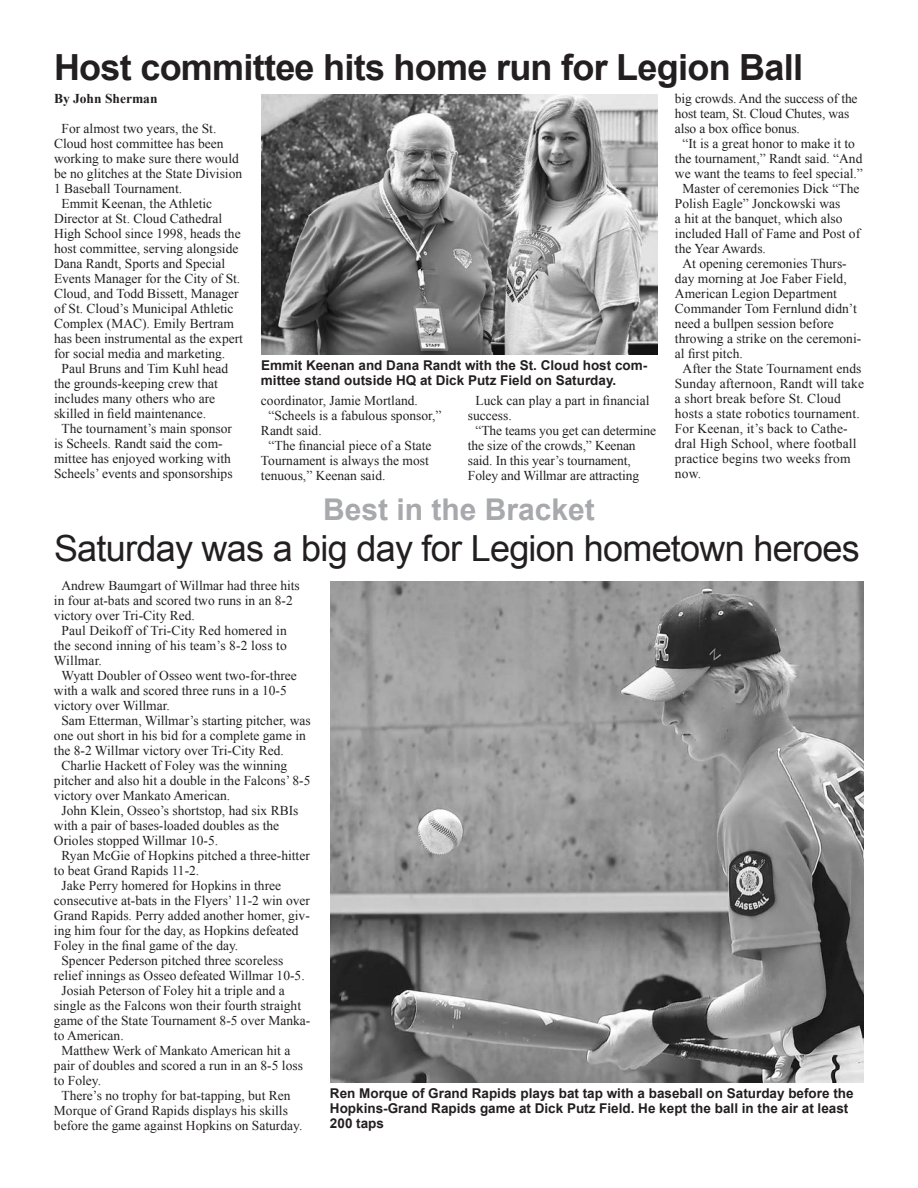
<style>
.page{position:relative;width:918px;height:1188px;background:#fff}
.page>*{position:absolute;margin:0;border:0;box-sizing:border-box;transform-origin:0 0}
.t1{font:36px "Arial";letter-spacing:-.02em;color:#231f20}
.t2{font:700 36px "Arial";letter-spacing:-.02em;color:#231f20}
.t3{font:700 30px "Arial";color:#a8a9ad}
.t4{font:13.5px/15px "Times New Roman";color:#231f20}
.t5{font:700 13.5px/15px "Arial";color:#231f20}
.t6{font:700 13.5px "Times New Roman";color:#231f20}
</style>
<div class="page">
<img style="left:261px;top:95px;width:396px;height:260px">
<img style="left:330px;top:582px;width:534px;height:500px">
<p class="t2" style="left:54px;top:44px;width:751px">Host committee hits home run for Legion Ball</p>
<p class="t6" style="left:54px;top:89px;width:105px">By John Sherman</p>
<p class="t4" style="left:54px;top:121px;width:190px;text-indent:8px">For almost two years, the St.<br>Cloud host committee has been working to make sure there would be no glitches at the State Division<br>1 Baseball Tournament.</p>
<p class="t4" style="left:54px;top:196px;width:191px;text-indent:8px">Emmit Keenan, the Athletic<br>Director at St. Cloud Cathedral<br>High School since 1998, heads the host committee, serving alongside<br>Dana Randt, Sports and Special<br>Events Manager for the City of St.<br>Cloud, and Todd Bissett, Manager of St. Cloud’s Municipal Athletic<br>Complex (MAC). Emily Bertram has been instrumental as the expert for social media and marketing.</p>
<p class="t4" style="left:54px;top:361px;width:176px;text-indent:8px">Paul Bruns and Tim Kuhl head the grounds-keeping crew that includes many others who are skilled in field maintenance.</p>
<p class="t4" style="left:54px;top:421px;width:180px;text-indent:8px">The tournament’s main sponsor is Scheels. Randt said the com&shy;mittee has enjoyed working with<br>Scheels’ events and sponsorships</p>
<p class="t4" style="left:675px;top:91px;width:184px">big crowds. And the success of the host team, St. Cloud Chutes, was also a box office bonus.</p>
<p class="t4" style="left:675px;top:136px;width:189px;text-align:center">“It is a great honor to make it to the tournament,” Randt said. “And we want the teams to feel special.”</p>
<p class="t4" style="left:675px;top:181px;width:187px;text-indent:8px">Master of ceremonies Dick “The<br>Polish Eagle” Jonckowski was<br>a hit at the banquet, which also included Hall of Fame and Post of the Year Awards.</p>
<p class="t4" style="left:675px;top:256px;width:188px;text-indent:8px">At opening ceremonies Thurs&shy;day morning at Joe Faber Field,<br>American Legion Department<br>Commander Tom Fernlund didn’t need a bullpen session before throwing a strike on the ceremoni&shy;al first pitch.</p>
<p class="t4" style="left:675px;top:361px;width:191px;text-indent:8px">After the State Tournament ends<br>Sunday afternoon, Randt will take a short break before St. Cloud hosts a state robotics tournament.<br>For Keenan, it’s back to Cathe&shy;dral High School, where football practice begins two weeks from now.</p>
<p class="t5" style="left:261px;top:359px;width:388px">Emmit Keenan and Dana Randt with the St. Cloud host com&shy;mittee stand outside HQ at Dick Putz Field on Saturday.</p>
<p class="t4" style="left:468px;top:393px;width:183px;text-indent:8px">Luck can play a part in financial success.</p>
<p class="t4" style="left:468px;top:423px;width:190px;text-indent:8px">“The teams you get can determine the size of the crowds,” Keenan said. In this year’s tournament,<br>Foley and Willmar are attracting</p>
<p class="t4" style="left:261px;top:393px;width:158px">coordinator, Jamie Mortland.</p>
<p class="t4" style="left:261px;top:408px;width:182px;text-indent:8px">“Scheels is a fabulous sponsor,”<br>Randt said.</p>
<p class="t4" style="left:261px;top:438px;width:172px;text-indent:8px">“The financial piece of a State<br>Tournament is always the most tenuous,” Keenan said.</p>
<p class="t3" style="left:323px;top:490px;width:273px">Best in the Bracket</p>
<p class="t1" style="left:54px;top:525px;width:807px">Saturday was a big day for Legion hometown heroes</p>
<p class="t4" style="left:54px;top:578px;width:247px;text-indent:8px">Andrew Baumgart of Willmar had three hits in four at-bats and scored two runs in an 8-2 victory over Tri-City Red.</p>
<p class="t4" style="left:54px;top:623px;width:234px;text-align:justify;text-indent:8px">Paul Deikoff of Tri-City Red homered in the second inning of his team’s 8-2 loss to Willmar.</p>
<p class="t4" style="left:54px;top:668px;width:244px;text-indent:8px">Wyatt Doubler of Osseo went two-for-three with a walk and scored three runs in a 10-5 victory over Willmar.</p>
<p class="t4" style="left:54px;top:713px;width:258px;text-indent:8px">Sam Etterman, Willmar’s starting pitcher, was one out short in his bid for a complete game in the 8-2 Willmar victory over Tri-City Red.</p>
<p class="t4" style="left:54px;top:758px;width:258px;text-indent:8px">Charlie Hackett of Foley was the winning pitcher and also hit a double in the Falcons’ 8-5 victory over Mankato American.</p>
<p class="t4" style="left:54px;top:803px;width:246px;text-indent:8px">John Klein, Osseo’s shortstop, had six RBIs with a pair of bases-loaded doubles as the<br>Orioles stopped Willmar 10-5.</p>
<p class="t4" style="left:54px;top:848px;width:257px;text-indent:8px">Ryan McGie of Hopkins pitched a three-hitter to beat Grand Rapids 11-2.</p>
<p class="t4" style="left:54px;top:878px;width:258px;text-indent:8px">Jake Perry homered for Hopkins in three consecutive at-bats in the Flyers’ 11-2 win over Grand Rapids. Perry added another homer, giv&shy;ing him four for the day, as Hopkins defeated Foley in the final game of the day.</p>
<p class="t4" style="left:54px;top:953px;width:252px;text-indent:8px">Spencer Pederson pitched three scoreless relief innings as Osseo defeated Willmar 10-5.</p>
<p class="t4" style="left:54px;top:983px;width:258px;text-indent:8px">Josiah Peterson of Foley hit a triple and a single as the Falcons won their fourth straight game of the State Tournament 8-5 over Manka&shy;to American.</p>
<p class="t4" style="left:54px;top:1043px;width:250px;text-indent:8px">Matthew Werk of Mankato American hit a pair of doubles and scored a run in an 8-5 loss to Foley.</p>
<p class="t4" style="left:54px;top:1088px;width:250px;text-indent:8px">There’s no trophy for bat-tapping, but Ren<br>Morque of Grand Rapids displays his skills before the game against Hopkins on Saturday.</p>
<p class="t5" style="left:330px;top:1086px;width:525px">Ren Morque of Grand Rapids plays bat tap with a baseball on Saturday before the<br>Hopkins-Grand Rapids game at Dick Putz Field. He kept the ball in the air at least<br>200 taps</p>
</div>
